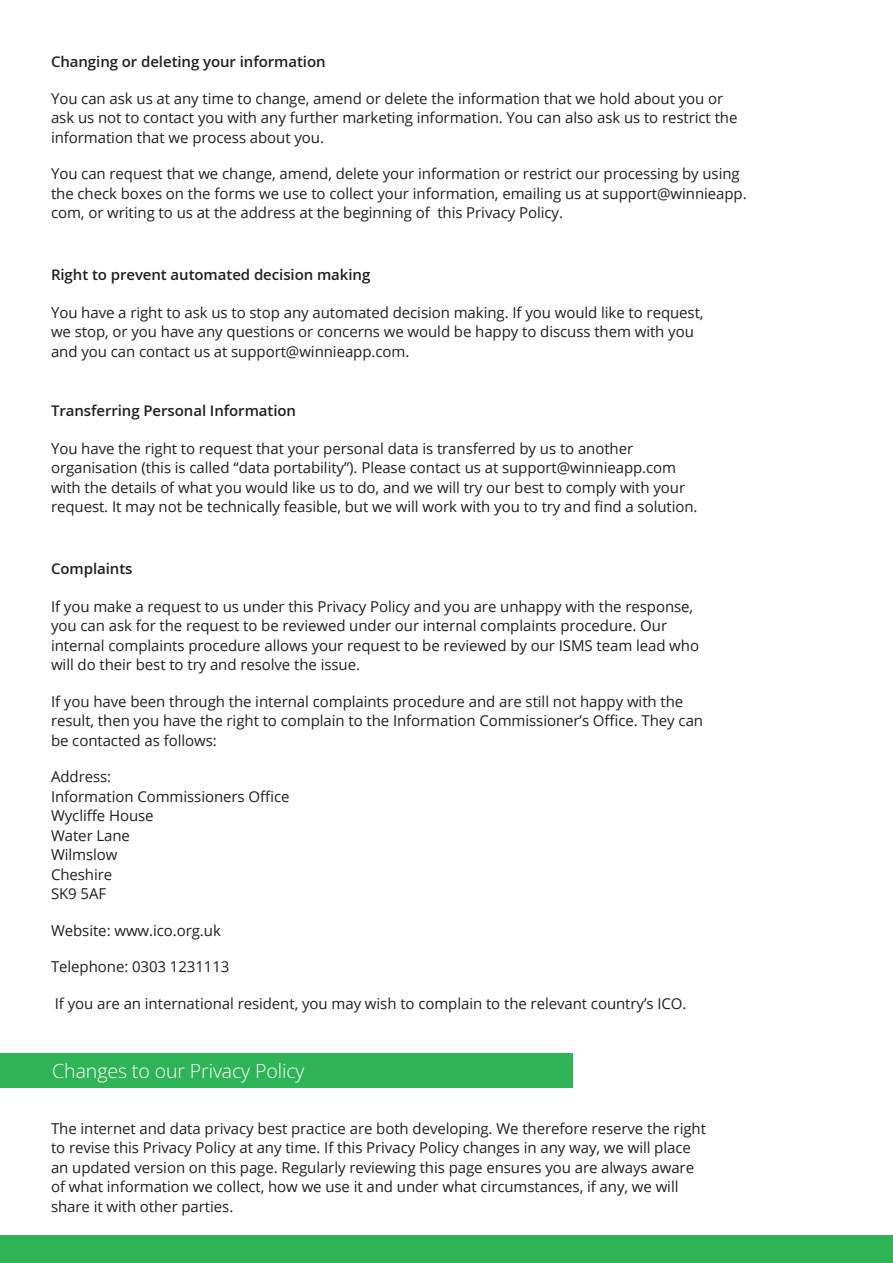
<style>
.page{position:relative;width:893px;height:1263px;background:#fff}
.page>*{position:absolute;margin:0;border:0;box-sizing:border-box;transform-origin:0 0}
.t1{font:300 19.5px "Open Sans";letter-spacing:-.005em;color:#fff}
.base_text{font:15px/19.5px "Open Sans";letter-spacing:-.005em;color:#231f20}
.base_text-2{font:600 15px "Open Sans";letter-spacing:-.005em;color:#231f20}
</style>
<div class="page">
<div style="left:0;top:1235px;width:893px;height:28px;background:#2eb457"></div>
<div style="left:0;top:1054px;width:572px;height:34px;background:#2eb457"></div>
<p class="base_text-2" style="left:51px;top:51px;width:276px">Changing or deleting your information</p>
<p class="base_text" style="left:51px;top:88px;width:688px">You can ask us at any time to change, amend or delete the information that we hold about you or ask us not to contact you with any further marketing information. You can also ask us to restrict the information that we process about you.</p>
<p class="base_text" style="left:51px;top:163px;width:697px">You can request that we change, amend, delete your information or restrict our processing by using the check boxes on the forms we use to collect your information, emailing us at support@winnieapp. com, or writing to us at the address at the beginning of this Privacy Policy.</p>
<p class="base_text-2" style="left:51px;top:264px;width:321px">Right to prevent automated decision making</p>
<p class="base_text" style="left:51px;top:302px;width:654px">You have a right to ask us to stop any automated decision making. If you would like to request, we stop, or you have any questions or concerns we would be happy to discuss them with you and you can contact us at support@winnieapp.com.</p>
<p class="base_text-2" style="left:51px;top:400px;width:247px">Transferring Personal Information</p>
<p class="base_text" style="left:51px;top:438px;width:648px">You have the right to request that your personal data is transferred by us to another organisation (this is called “data portability”). Please contact us at support@winnieapp.com with the details of what you would like us to do, and we will try our best to comply with your request. It may not be technically feasible, but we will work with you to try and find a solution.</p>
<p class="base_text-2" style="left:51px;top:558px;width:83px">Complaints</p>
<p class="base_text" style="left:51px;top:596px;width:650px">If you make a request to us under this Privacy Policy and you are unhappy with the response, you can ask for the request to be reviewed under our internal complaints procedure. Our internal complaints procedure allows your request to be reviewed by our ISMS team lead who will do their best to try and resolve the issue.</p>
<p class="base_text" style="left:51px;top:691px;width:654px">If you have been through the internal complaints procedure and are still not happy with the result, then you have the right to complain to the Information Commissioner’s Office. They can be contacted as follows:</p>
<p class="base_text" style="left:51px;top:767px;width:240px">Address:<br>Information Commissioners Office<br>Wycliffe House<br>Water Lane<br>Wilmslow<br>Cheshire<br>SK9 5AF</p>
<p class="base_text" style="left:51px;top:920px;width:171px">Website: www.ico.org.uk</p>
<p class="base_text" style="left:51px;top:957px;width:180px">Telephone: 0303 1231113</p>
<p class="base_text" style="left:55px;top:993px;width:633px">If you are an international resident, you may wish to complain to the relevant country’s ICO.</p>
<p class="t1" style="left:52px;top:1058px;width:254px">Changes to our Privacy Policy</p>
<p class="base_text" style="left:51px;top:1118px;width:656px">The internet and data privacy best practice are both developing. We therefore reserve the right to revise this Privacy Policy at any time. If this Privacy Policy changes in any way, we will place an updated version on this page. Regularly reviewing this page ensures you are always aware of what information we collect, how we use it and under what circumstances, if any, we will share it with other parties.</p>
</div>
